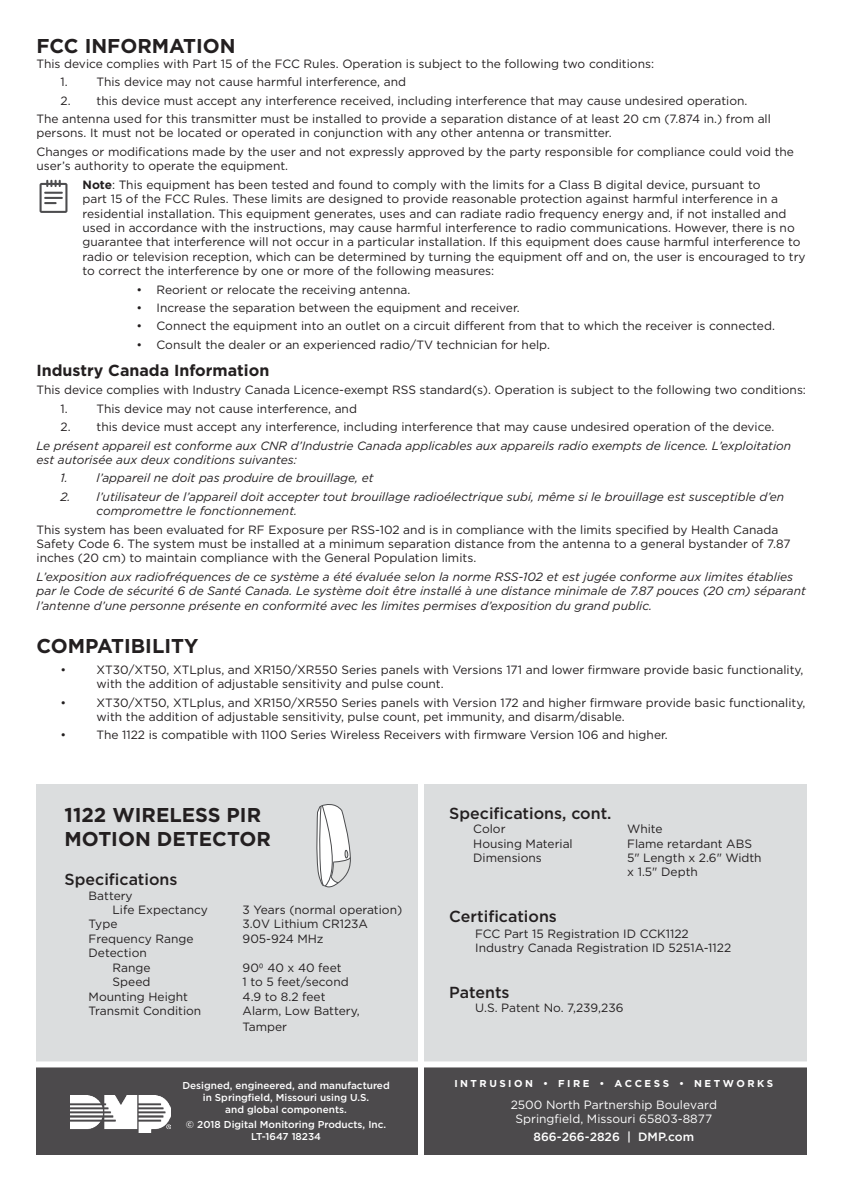
<style>
.page{position:relative;width:842px;height:1191px;background:#fff}
.page>*{position:absolute;margin:0;border:0;box-sizing:border-box;transform-origin:0 0}
.t1{font:700 20px/24px "Gotham";color:#231f20}
.t2{font:500 16px "Gotham";color:#231f20}
.Heading_2{font:700 16px "Gotham";color:#231f20}
.Body_text{font:12px/14.4px "Gotham";color:#231f20}
.Body_text-2{font:italic 12px/14.4px "Gotham";color:#231f20}
.t3{font:12px/14.4px "Gotham";color:#fff;text-align:center}
.t4{font:500 12px "Gotham";color:#fff}
.t5{font:500 10px/12px "Gotham";color:#fff;text-align:center}
.t6{font:700 10px "Gotham";letter-spacing:.25em;color:#fff}
.s1{font-weight:700}
</style>
<div class="page">
<div style="left:37px;top:784px;width:384px;height:282px;background:#dbddde"></div>
<div style="left:421px;top:784px;width:385px;height:281px;background:#dbddde"></div>
<div style="left:37px;top:1066px;width:384px;height:89px;background:#4c4a4c"></div>
<div style="left:421px;top:1066px;width:385px;height:89px;background:#4c4a4c"></div>
<img style="left:71px;top:1095px;width:100px;height:37px">
<div style="left:418px;top:780px;width:6px;height:375px;background:#fff"></div>
<div style="left:29px;top:1061px;width:785px;height:6px;background:#fff"></div>
<svg style="left:316px;top:804px;width:35px;height:83px"></svg>
<svg style="left:40px;top:180px;width:27px;height:33px"></svg>
<p class="t1" style="left:37px;top:34px;width:201px">FCC INFORMATION</p>
<p class="Body_text" style="left:37px;top:56px;width:619px">This device complies with Part 15 of the FCC Rules. Operation is subject to the following two conditions:</p>
<p class="Body_text" style="left:61px;top:75px;width:347px">1. This device may not cause harmful interference, and</p>
<p class="Body_text" style="left:61px;top:93px;width:688px">2. this device must accept any interference received, including interference that may cause undesired operation.</p>
<p class="Body_text" style="left:37px;top:111px;width:736px">The antenna used for this transmitter must be installed to provide a separation distance of at least 20 cm (7.874 in.) from all persons. It must not be located or operated in conjunction with any other antenna or transmitter.</p>
<p class="Body_text" style="left:37px;top:144px;width:759px">Changes or modifications made by the user and not expressly approved by the party responsible for compliance could void the user’s authority to operate the equipment.</p>
<p class="Body_text" style="left:83px;top:177px;width:725px"><span class="s1">Note</span>: This equipment has been tested and found to comply with the limits for a Class B digital device, pursuant to<br>part 15 of the FCC Rules. These limits are designed to provide reasonable protection against harmful interference in a residential installation. This equipment generates, uses and can radiate radio frequency energy and, if not installed and used in accordance with the instructions, may cause harmful interference to radio communications. However, there is no guarantee that interference will not occur in a particular installation. If this equipment does cause harmful interference to radio or television reception, which can be determined by turning the equipment off and on, the user is encouraged to try to correct the interference by one or more of the following measures:</p>
<p class="Body_text" style="left:137px;top:282px;width:275px">• Reorient or relocate the receiving antenna.</p>
<p class="Body_text" style="left:137px;top:300px;width:385px">• Increase the separation between the equipment and receiver.</p>
<p class="Body_text" style="left:137px;top:319px;width:640px">• Connect the equipment into an outlet on a circuit different from that to which the receiver is connected.</p>
<p class="Body_text" style="left:137px;top:337px;width:415px">• Consult the dealer or an experienced radio/TV technician for help.</p>
<p class="Heading_2" style="left:37px;top:360px;width:234px">Industry Canada Information</p>
<p class="Body_text" style="left:37px;top:383px;width:771px">This device complies with Industry Canada Licence-exempt RSS standard(s). Operation is subject to the following two conditions:</p>
<p class="Body_text" style="left:61px;top:401px;width:298px">1. This device may not cause interference, and</p>
<p class="Body_text" style="left:61px;top:419px;width:715px">2. this device must accept any interference, including interference that may cause undesired operation of the device.</p>
<p class="Body_text-2" style="left:37px;top:438px;width:756px">Le présent appareil est conforme aux CNR d’Industrie Canada applicables aux appareils radio exempts de licence. L’exploitation est autorisée aux deux conditions suivantes:</p>
<p class="Body_text-2" style="left:61px;top:471px;width:315px">1. l’appareil ne doit pas produire de brouillage, et</p>
<p class="Body_text-2" style="left:97px;top:489px;width:689px;text-indent:-36px">2. l’utilisateur de l’appareil doit accepter tout brouillage radioélectrique subi, même si le brouillage est susceptible d’en compromettre le fonctionnement.</p>
<p class="Body_text" style="left:37px;top:522px;width:756px">This system has been evaluated for RF Exposure per RSS-102 and is in compliance with the limits specified by Health Canada<br>Safety Code 6. The system must be installed at a minimum separation distance from the antenna to a general bystander of 7.87 inches (20 cm) to maintain compliance with the General Population limits.</p>
<p class="Body_text-2" style="left:37px;top:569px;width:771px">L’exposition aux radiofréquences de ce système a été évaluée selon la norme RSS-102 et est jugée conforme aux limites établies par le Code de sécurité 6 de Santé Canada. Le système doit être installé à une distance minimale de 7.87 pouces (20 cm) séparant l’antenne d’une personne présente en conformité avec les limites permises d’exposition du grand public.</p>
<p class="t1" style="left:37px;top:634px;width:163px">COMPATIBILITY</p>
<p class="Body_text" style="left:61px;top:662px;width:7px">•</p>
<p class="Body_text" style="left:97px;top:662px;width:708px">XT30/XT50, XTLplus, and XR150/XR550 Series panels with Versions 171 and lower firmware provide basic functionality, with the addition of adjustable sensitivity and pulse count.</p>
<p class="Body_text" style="left:61px;top:695px;width:7px">•</p>
<p class="Body_text" style="left:97px;top:695px;width:710px">XT30/XT50, XTLplus, and XR150/XR550 Series panels with Version 172 and higher firmware provide basic functionality, with the addition of adjustable sensitivity, pulse count, pet immunity, and disarm/disable.</p>
<p class="Body_text" style="left:61px;top:727px;width:7px">•</p>
<p class="Body_text" style="left:97px;top:727px;width:573px">The 1122 is compatible with 1100 Series Wireless Receivers with firmware Version 106 and higher.</p>
<h1 class="t1" style="left:65px;top:803px;width:208px">1122 WIRELESS PIR<br>MOTION DETECTOR</h1>
<h2 class="t2" style="left:65px;top:869px;width:114px">Specifications</h2>
<p class="Body_text" style="left:113px;top:888px;width:97px;text-indent:-24px">Battery<br>Life Expectancy</p>
<p class="Body_text" style="left:243px;top:902px;width:161px">3 Years (normal operation)</p>
<p class="Body_text" style="left:89px;top:916px;width:30px">Type</p>
<p class="Body_text" style="left:243px;top:916px;width:127px">3.0V Lithium CR123A</p>
<p class="Body_text" style="left:89px;top:931px;width:106px">Frequency Range</p>
<p class="Body_text" style="left:243px;top:931px;width:82px">905-924 MHz</p>
<p class="Body_text" style="left:113px;top:945px;width:40px;text-indent:-24px">Detection<br>Range</p>
<p class="Body_text" style="left:243px;top:960px;width:101px">900 40 x 40 feet</p>
<p class="Body_text" style="left:113px;top:974px;width:39px">Speed</p>
<p class="Body_text" style="left:243px;top:974px;width:108px">1 to 5 feet/second</p>
<p class="Body_text" style="left:89px;top:988px;width:101px">Mounting Height</p>
<p class="Body_text" style="left:243px;top:988px;width:84px">4.9 to 8.2 feet</p>
<p class="Body_text" style="left:89px;top:1003px;width:114px">Transmit Condition</p>
<p class="Body_text" style="left:243px;top:1002px;width:119px;line-height:15.6px">Alarm, Low Battery,<br>Tamper</p>
<h2 class="t2" style="left:449px;top:802px;width:164px">Specifications, cont.</h2>
<p class="Body_text" style="left:473px;top:821px;width:34px">Color</p>
<p class="Body_text" style="left:627px;top:821px;width:37px">White</p>
<p class="Body_text" style="left:473px;top:836px;width:101px">Housing Material</p>
<p class="Body_text" style="left:627px;top:836px;width:126px">Flame retardant ABS</p>
<p class="Body_text" style="left:473px;top:850px;width:70px">Dimensions</p>
<p class="Body_text" style="left:627px;top:850px;width:136px">5" Length x 2.6" Width x 1.5" Depth</p>
<h2 class="t2" style="left:449px;top:906px;width:109px">Certifications</h2>
<p class="Body_text" style="left:475px;top:926px;width:257px">FCC Part 15 Registration ID CCK1122<br>Industry Canada Registration ID 5251A-1122</p>
<h2 class="t2" style="left:449px;top:981px;width:62px">Patents</h2>
<p class="Body_text" style="left:475px;top:1000px;width:150px">U.S. Patent No. 7,239,236</p>
<p class="t5" style="left:182px;top:1079px;width:209px">Designed, engineered, and manufactured in Springfield, Missouri using U.S.<br>and global components.</p>
<p class="t6" style="left:454px;top:1077px;width:320px">INTRUSION • FIRE • ACCESS • NETWORKS</p>
<p class="t3" style="left:511px;top:1096px;width:208px">2500 North Partnership Boulevard<br>Springfield, Missouri 65803-8877</p>
<p class="t4" style="left:533px;top:1129px;width:162px">866-266-2826 | DMP.com</p>
<p class="t5" style="left:186px;top:1118px;width:202px">© 2018 Digital Monitoring Products, Inc.<br>LT-1647 18234</p>
</div>
